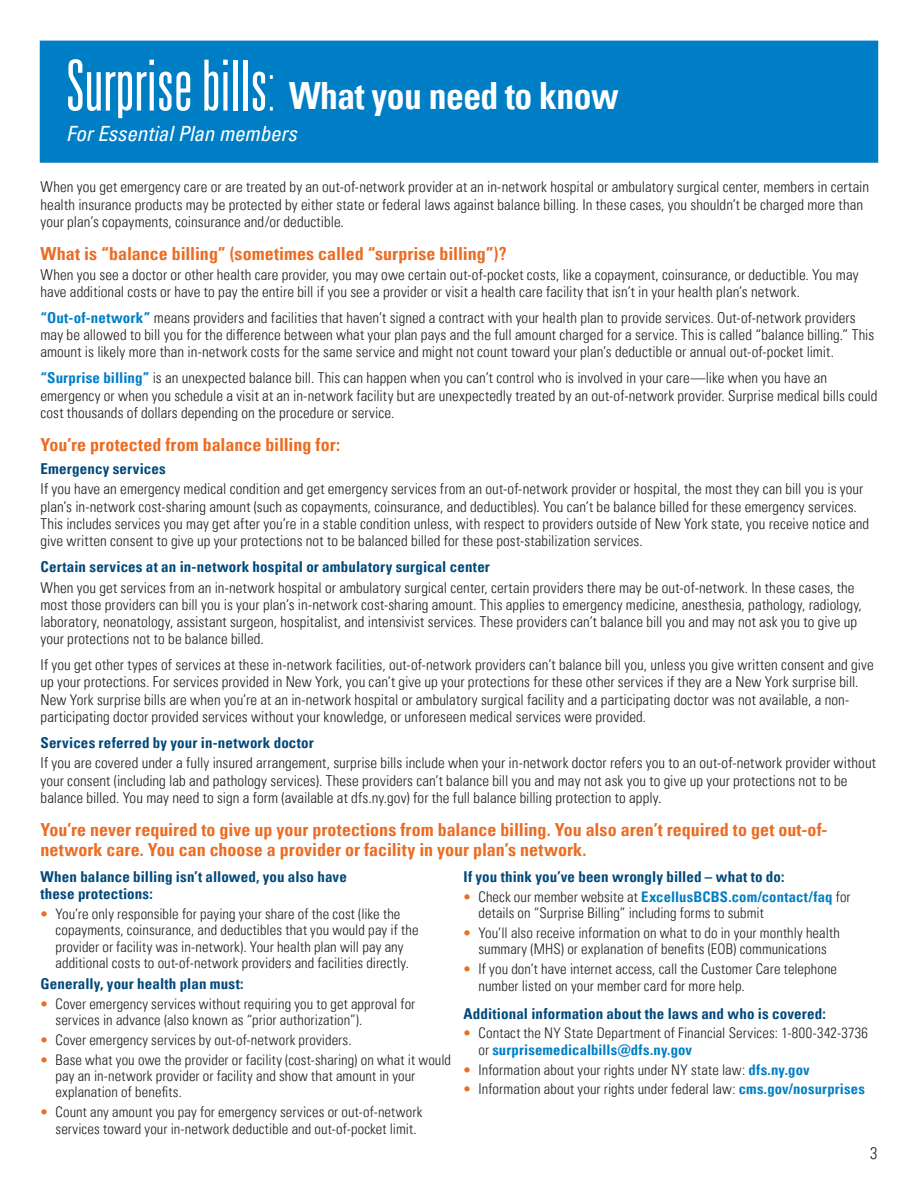
<style>
.page{position:relative;width:918px;height:1188px;background:#fff}
.page>*{position:absolute;margin:0;border:0;box-sizing:border-box;transform-origin:0 0}
.t1{font:700 condensed 37.5px "Univers LT Pro";letter-spacing:-.015em;color:#fff;scale:.95 1}
.t2{font:italic condensed 21px "Univers LT Pro";letter-spacing:-.005em;color:#fff}
.t3{font:700 condensed 18px/19.5px "Univers LT Pro";color:#eb6c23}
.t4{font:300 condensed 16.5px "Univers LT Pro";color:#231f20}
.t5{font:300 condensed 15px/17.2px "Univers LT Pro";letter-spacing:.005em;color:#231f20}
.t6{font:700 condensed 15px/17.2px "Univers LT Pro";letter-spacing:.01em;color:#00497b}
.t7{font:300 condensed 14.7px/16.5px "Univers LT Pro";letter-spacing:.005em;color:#231f20}
.s1{font-family:"Univers LT Pro Light Ult Cond";font-weight:400;font-stretch:normal;font-size:70.5px}
.s2{font-family:"Univers LT Pro Thin Ult Cond";font-weight:400;font-stretch:normal;font-size:70.5px}
.s3{font-weight:700;color:#007ec5}
.s4{color:#eb6c23}
</style>
<div class="page">
<div style="left:40px;top:41px;width:838px;height:122px;background:#007ec5;border:2px solid #007ec5"></div>
<h1 class="t1" style="left:66px;top:73px;width:583px"><span class="s1">Surprise bills</span><span class="s2">:</span> What you need to know</h1>
<h2 class="t2" style="left:66px;top:121px;width:232px">For Essential Plan members</h2>
<p class="t5" style="left:40px;top:178px;width:830px">When you get emergency care or are treated by an out-of-network provider at an in-network hospital or ambulatory surgical center, members in certain health insurance products may be protected by either state or federal laws against balance billing. In these cases, you shouldn’t be charged more than your plan’s copayments, coinsurance and/or deductible.</p>
<p class="t3" style="left:40px;top:244px;width:468px">What is “balance billing” (sometimes called “surprise billing”)?</p>
<p class="t5" style="left:40px;top:265px;width:820px">When you see a doctor or other health care provider, you may owe certain out-of-pocket costs, like a copayment, coinsurance, or deductible. You may have additional costs or have to pay the entire bill if you see a provider or visit a health care facility that isn’t in your health plan’s network.</p>
<p class="t5" style="left:40px;top:308px;width:835px"><span class="s3">“Out-of-network”</span> means providers and facilities that haven’t signed a contract with your health plan to provide services. Out-of-network providers may be allowed to bill you for the difference between what your plan pays and the full amount charged for a service. This is called “balance billing.” This amount is likely more than in-network costs for the same service and might not count toward your plan’s deductible or annual out-of-pocket limit.</p>
<p class="t5" style="left:40px;top:369px;width:839px"><span class="s3">“Surprise billing”</span> is an unexpected balance bill. This can happen when you can’t control who is involved in your care—like when you have an emergency or when you schedule a visit at an in-network facility but are unexpectedly treated by an out-of-network provider. Surprise medical bills could cost thousands of dollars depending on the procedure or service.</p>
<p class="t3" style="left:40px;top:435px;width:301px">You’re protected from balance billing for:</p>
<p class="t6" style="left:40px;top:460px;width:127px">Emergency services</p>
<p class="t5" style="left:40px;top:480px;width:830px">If you have an emergency medical condition and get emergency services from an out-of-network provider or hospital, the most they can bill you is your plan’s in-network cost-sharing amount (such as copayments, coinsurance, and deductibles). You can’t be balance billed for these emergency services.<br>This includes services you may get after you’re in a stable condition unless, with respect to providers outside of New York state, you receive notice and give written consent to give up your protections not to be balanced billed for these post-stabilization services.</p>
<p class="t6" style="left:40px;top:558px;width:451px">Certain services at an in-network hospital or ambulatory surgical center</p>
<p class="t5" style="left:40px;top:578px;width:823px">When you get services from an in-network hospital or ambulatory surgical center, certain providers there may be out-of-network. In these cases, the most those providers can bill you is your plan’s in-network cost-sharing amount. This applies to emergency medicine, anesthesia, pathology, radiology, laboratory, neonatology, assistant surgeon, hospitalist, and intensivist services. These providers can’t balance bill you and may not ask you to give up your protections not to be balance billed.</p>
<p class="t5" style="left:40px;top:656px;width:835px">If you get other types of services at these in-network facilities, out-of-network providers can’t balance bill you, unless you give written consent and give up your protections. For services provided in New York, you can’t give up your protections for these other services if they are a New York surprise bill.<br>New York surprise bills are when you’re at an in-network hospital or ambulatory surgical facility and a participating doctor was not available, a non&shy;participating doctor provided services without your knowledge, or unforeseen medical services were provided.</p>
<p class="t6" style="left:40px;top:734px;width:275px">Services referred by your in-network doctor</p>
<p class="t5" style="left:40px;top:754px;width:837px">If you are covered under a fully insured arrangement, surprise bills include when your in-network doctor refers you to an out-of-network provider without your consent (including lab and pathology services). These providers can’t balance bill you and may not ask you to give up your protections not to be balance billed. You may need to sign a form (available at dfs.ny.gov) for the full balance billing protection to apply.</p>
<p class="t3" style="left:40px;top:820px;width:789px">You’re never required to give up your protections from balance billing. You also aren’t required to get out-of&shy;network care. You can choose a provider or facility in your plan’s network.</p>
<p class="t6" style="left:40px;top:868px;width:308px">When balance billing isn’t allowed, you also have these protections:</p>
<p class="t7" style="left:56px;top:905px;width:365px;text-indent:-15px"><span class="s4">•</span> You’re only responsible for paying your share of the cost (like the copayments, coinsurance, and deductibles that you would pay if the provider or facility was in-network). Your health plan will pay any additional costs to out-of-network providers and facilities directly.</p>
<p class="t6" style="left:40px;top:975px;width:205px">Generally, your health plan must:</p>
<p class="t7" style="left:56px;top:994px;width:361px;text-indent:-15px"><span class="s4">•</span> Cover emergency services without requiring you to get approval for services in advance (also known as “prior authorization”).</p>
<p class="t7" style="left:40px;top:1031px;width:313px"><span class="s4">•</span> Cover emergency services by out-of-network providers.</p>
<p class="t7" style="left:56px;top:1050px;width:397px;text-indent:-15px"><span class="s4">•</span> Base what you owe the provider or facility (cost-sharing) on what it would pay an in-network provider or facility and show that amount in your explanation of benefits.</p>
<p class="t7" style="left:56px;top:1103px;width:368px;text-indent:-15px"><span class="s4">•</span> Count any amount you pay for emergency services or out-of-network services toward your in-network deductible and out-of-pocket limit.</p>
<p class="t6" style="left:464px;top:868px;width:323px">If you think you’ve been wrongly billed – what to do:</p>
<p class="t7" style="left:478px;top:887px;width:374px;text-indent:-15px"><span class="s4">•</span> Check our member website at <span class="s3">ExcellusBCBS.com/contact/faq</span> for details on “Surprise Billing” including forms to submit</p>
<p class="t7" style="left:464px;top:924px;width:378px;text-align:center"><span class="s4">•</span> You’ll also receive information on what to do in your monthly health summary (MHS) or explanation of benefits (EOB) communications</p>
<p class="t7" style="left:478px;top:960px;width:360px;text-indent:-15px"><span class="s4">•</span> If you don’t have internet access, call the Customer Care telephone number listed on your member card for more help.</p>
<p class="t6" style="left:464px;top:1004px;width:364px">Additional information about the laws and who is covered:</p>
<p class="t7" style="left:478px;top:1024px;width:391px;text-indent:-15px"><span class="s4">•</span> Contact the NY State Department of Financial Services: 1-800-342-3736 or <span class="s3">surprisemedicalbills@dfs.ny.gov</span></p>
<p class="t7" style="left:464px;top:1060px;width:348px"><span class="s4">•</span> Information about your rights under NY state law: <span class="s3">dfs.ny.gov</span></p>
<p class="t7" style="left:464px;top:1080px;width:403px"><span class="s4">•</span> Information about your rights under federal law: <span class="s3">cms.gov/nosurprises</span></p>
<p class="t4" style="left:870px;top:1142px;width:9px">3</p>
</div>
